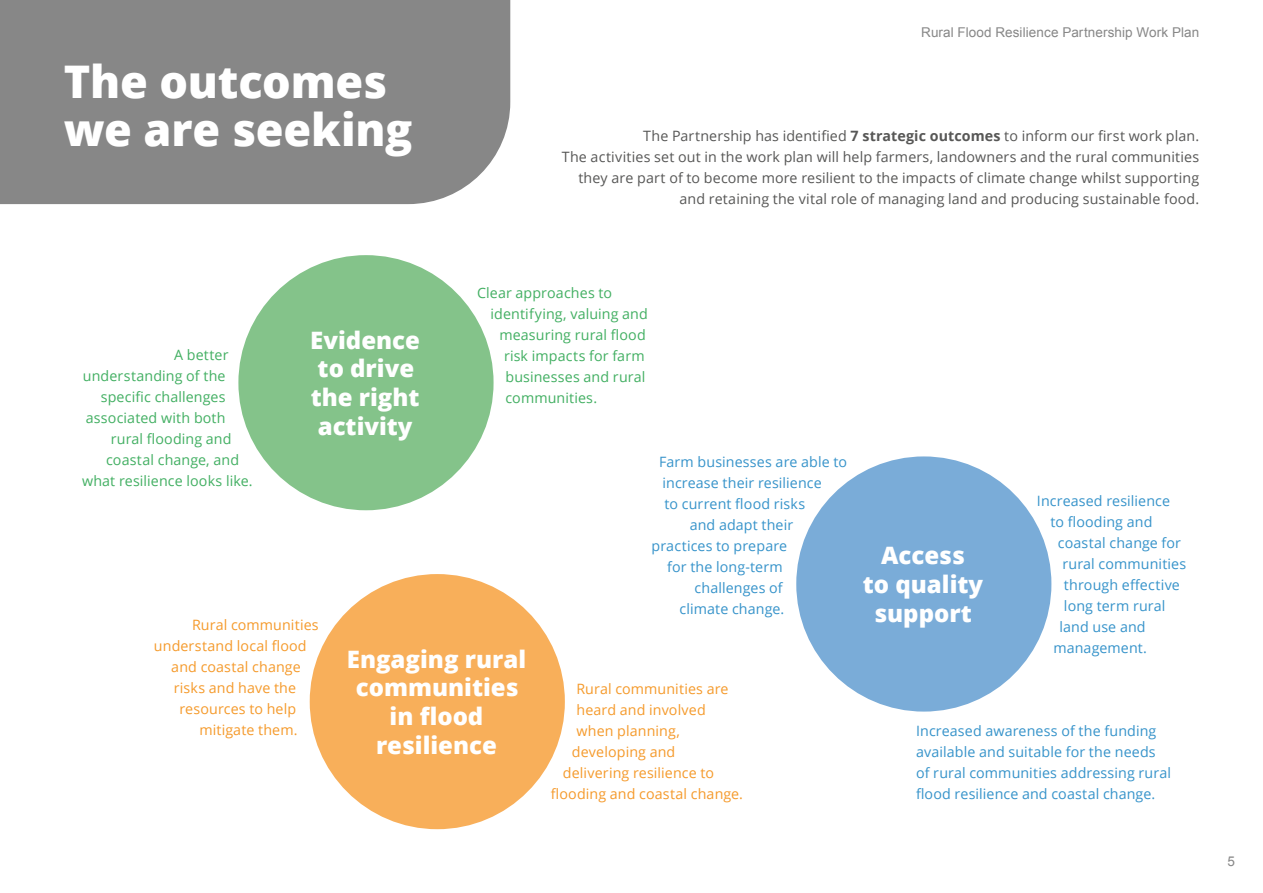
<style>
.page{position:relative;width:1263px;height:893px;background:#fff}
.page>*{position:absolute;margin:0;border:0;box-sizing:border-box;transform-origin:0 0}
.Page_title{font:800 45px/48px "Open Sans";letter-spacing:-.005em;color:#fff}
.t1{font:800 24px/28.8px "Open Sans";color:#fff;text-align:center}
.Body_copy{font:14.25px/21px "Open Sans";letter-spacing:.005em;color:#3693ca}
.Body_copy-2{font:14.25px/21px "Open Sans";letter-spacing:.01em;color:#575756;text-align:right}
.Body_copy-3{font:14.25px "Open Sans";letter-spacing:.01em;color:#42af62}
.Body_copy-4{font:14.25px "Open Sans";letter-spacing:.005em;color:#f59a2b}
.t2{font:13.5px "Arial";letter-spacing:.005em;color:#878787}
.s1{font-weight:700}
</style>
<div class="page">
<div style="left:0;top:0;width:510px;height:204px;background:#878787"></div>
<div style="left:238px;top:255px;width:255px;height:255px;background:#84c38a;border-radius:50%"></div>
<div style="left:796px;top:456px;width:255px;height:256px;background:#7aacd8;border-radius:50%"></div>
<div style="left:310px;top:574px;width:255px;height:255px;background:#f8af5a;border-radius:50%"></div>
<p class="Page_title" style="left:64px;top:56px;width:350px">The outcomes we are seeking</p>
<p class="t2" style="left:921px;top:23px;width:279px">Rural Flood Resilience Partnership Work Plan</p>
<p class="Body_copy-2" style="left:562px;top:125px;width:639px">The Partnership has identified <span class="s1">7 strategic outcomes</span> to inform our first work plan.<br>The activities set out in the work plan will help farmers, landowners and the rural communities they are part of to become more resilient to the impacts of climate change whilst supporting and retaining the vital role of managing land and producing sustainable food.</p>
<p class="Body_copy-3" style="left:174px;top:345px;width:56px">A better</p>
<p class="Body_copy-3" style="left:83px;top:366px;width:144px">understanding of the</p>
<p class="Body_copy-3" style="left:101px;top:387px;width:126px">specific challenges</p>
<p class="Body_copy-3" style="left:86px;top:408px;width:141px">associated with both</p>
<p class="Body_copy-3" style="left:111px;top:429px;width:122px">rural flooding and</p>
<p class="Body_copy-3" style="left:106px;top:450px;width:134px">coastal change, and</p>
<p class="Body_copy-3" style="left:82px;top:471px;width:172px">what resilience looks like.</p>
<p class="t1" style="left:310px;top:324px;width:111px;text-align:left">Evidence to drive the right activity</p>
<p class="Body_copy-3" style="left:477px;top:283px;width:137px">Clear approaches to</p>
<p class="Body_copy-3" style="left:490px;top:304px;width:159px">identifying, valuing and</p>
<p class="Body_copy-3" style="left:499px;top:325px;width:148px">measuring rural flood</p>
<p class="Body_copy-3" style="left:504px;top:346px;width:142px">risk impacts for farm</p>
<p class="Body_copy-3" style="left:505px;top:367px;width:141px">businesses and rural</p>
<p class="Body_copy-3" style="left:505px;top:388px;width:93px">communities.</p>
<p class="Body_copy" style="left:659px;top:450px;width:189px">Farm businesses are able to</p>
<p class="Body_copy" style="left:662px;top:471px;width:161px">increase their resilience</p>
<p class="Body_copy" style="left:664px;top:492px;width:142px">to current flood risks</p>
<p class="Body_copy" style="left:690px;top:513px;width:105px">and adapt their</p>
<p class="Body_copy" style="left:651px;top:534px;width:137px">practices to prepare</p>
<p class="Body_copy" style="left:667px;top:555px;width:117px">for the long-term</p>
<p class="Body_copy" style="left:695px;top:576px;width:90px">challenges of</p>
<p class="Body_copy" style="left:680px;top:597px;width:106px">climate change.</p>
<p class="Body_copy-4" style="left:192px;top:615px;width:128px">Rural communities</p>
<p class="Body_copy-4" style="left:154px;top:636px;width:154px">understand local flood</p>
<p class="Body_copy-4" style="left:171px;top:657px;width:131px">and coastal change</p>
<p class="Body_copy-4" style="left:174px;top:678px;width:124px">risks and have the</p>
<p class="Body_copy-4" style="left:179px;top:699px;width:118px">resources to help</p>
<p class="Body_copy-4" style="left:199px;top:720px;width:100px">mitigate them.</p>
<p class="t1" style="left:347px;top:643px;width:181px">Engaging rural communities in flood resilience</p>
<p class="Body_copy-4" style="left:576px;top:679px;width:154px">Rural communities are</p>
<p class="Body_copy-4" style="left:576px;top:700px;width:131px">heard and involved</p>
<p class="Body_copy-4" style="left:576px;top:721px;width:105px">when planning,</p>
<p class="Body_copy-4" style="left:572px;top:742px;width:105px">developing and</p>
<p class="Body_copy-4" style="left:563px;top:763px;width:153px">delivering resilience to</p>
<p class="Body_copy-4" style="left:551px;top:784px;width:194px">flooding and coastal change.</p>
<p class="t1" style="left:863px;top:540px;width:122px">Access<br>to quality support</p>
<p class="Body_copy" style="left:1037px;top:490px;width:135px">Increased resilience</p>
<p class="Body_copy" style="left:1050px;top:511px;width:104px">to flooding and</p>
<p class="Body_copy" style="left:1058px;top:532px;width:125px">coastal change for</p>
<p class="Body_copy" style="left:1062px;top:553px;width:125px">rural communities</p>
<p class="Body_copy" style="left:1064px;top:574px;width:118px">through effective</p>
<p class="Body_copy" style="left:1064px;top:595px;width:103px">long term rural</p>
<p class="Body_copy" style="left:1059px;top:616px;width:88px">land use and</p>
<p class="Body_copy" style="left:1053px;top:637px;width:95px">management.</p>
<p class="Body_copy" style="left:916px;top:720px;width:256px">Increased awareness of the funding available and suitable for the needs of rural communities addressing rural flood resilience and coastal change.</p>
<p class="t2" style="left:1227px;top:852px;width:9px">5</p>
</div>
